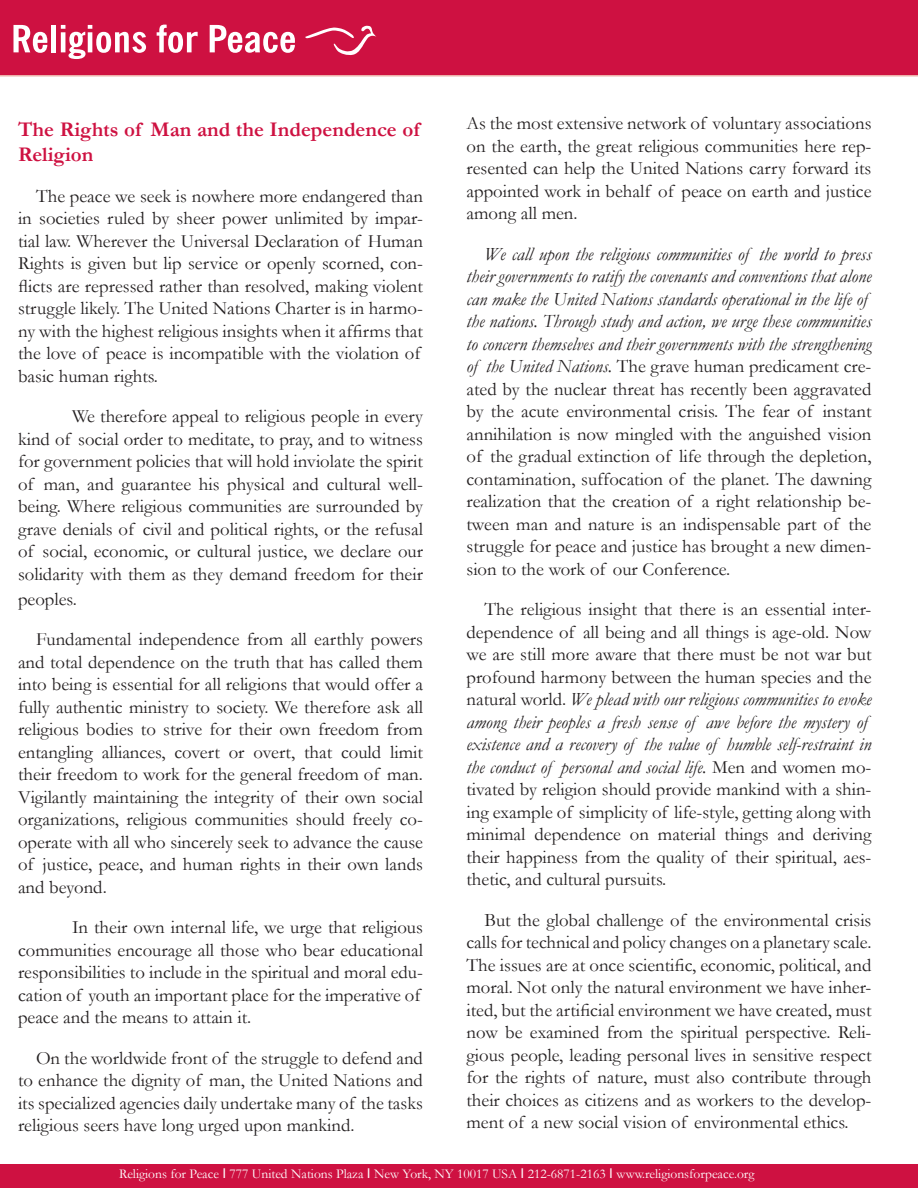
<style>
.page{position:relative;width:918px;height:1188px;background:#fff}
.page>*{position:absolute;margin:0;border:0;box-sizing:border-box;transform-origin:0 0}
.t1{font:700 21px/25.2px "Garamond";color:#ce1141}
.t2{font:18.75px/22.5px "Garamond";color:#231f20;text-align:justify}
.t3{font:13.5px "Garamond";color:#fff}
.s1{font-style:italic}
.s2{font-family:"Arial"}
</style>
<div class="page">
<div style="left:0;top:0;width:918px;height:76px;background:#ce1141"></div>
<svg style="left:305px;top:26px;width:72px;height:30px;background:#d53860"></svg>
<svg style="left:13px;top:25px;width:34px;height:28px"></svg>
<div style="left:51px;top:25px;width:5px;height:27px;background:#fff"></div>
<svg style="left:61px;top:25px;width:85px;height:34px"></svg>
<svg style="left:157px;top:25px;width:41px;height:28px"></svg>
<svg style="left:210px;top:25px;width:85px;height:28px"></svg>
<div style="left:0;top:1164px;width:918px;height:24px;background:#ce1141"></div>
<p class="t1" style="left:18px;top:117px;width:403px">The Rights of Man and the Independence of<br>Religion</p>
<p class="t2" style="left:18px;top:184px;width:407px;text-align:left;text-indent:18px">The peace we seek is nowhere more endangered than in societies ruled by sheer power unlimited by impar&shy;tial law. Wherever the Universal Declaration of Human Rights is given but lip service or openly scorned, con&shy;flicts are repressed rather than resolved, making violent struggle likely. The United Nations Charter is in harmo&shy;ny with the highest religious insights when it affirms that the love of peace is incompatible with the violation of basic human rights.</p>
<p class="t2" style="left:18px;top:405px;width:407px;text-indent:54px">We therefore appeal to religious people in every kind of social order to meditate, to pray, and to witness for government policies that will hold inviolate the spirit of man, and guarantee his physical and cultural well&shy;being. Where religious communities are surrounded by grave denials of civil and political rights, or the refusal of social, economic, or cultural justice, we declare our solidarity with them as they demand freedom for their</p>
<p class="t2" style="left:18px;top:587px;width:60px">peoples.</p>
<p class="t2" style="left:18px;top:628px;width:407px;text-indent:18px">Fundamental independence from all earthly powers and total dependence on the truth that has called them into being is essential for all religions that would offer a fully authentic ministry to society. We therefore ask all religious bodies to strive for their own freedom from entangling alliances, covert or overt, that could limit their freedom to work for the general freedom of man.<br>Vigilantly maintaining the integrity of their own social organizations, religious communities should freely co&shy;operate with all who sincerely seek to advance the cause of justice, peace, and human rights in their own lands and beyond.</p>
<p class="t2" style="left:18px;top:916px;width:407px;text-align:left;text-indent:54px">In their own internal life, we urge that religious communities encourage all those who bear educational responsibilities to include in the spiritual and moral edu&shy;cation of youth an important place for the imperative of peace and the means to attain it.</p>
<p class="t2" style="left:18px;top:1046px;width:406px;text-indent:18px">On the worldwide front of the struggle to defend and to enhance the dignity of man, the United Nations and its specialized agencies daily undertake many of the tasks religious seers have long urged upon mankind.</p>
<p class="t2" style="left:466px;top:112px;width:407px">As the most extensive network of voluntary associations on the earth, the great religious communities here rep&shy;resented can help the United Nations carry forward its appointed work in behalf of peace on earth and justice among all men.</p>
<p class="t2" style="left:466px;top:242px;width:407px;text-align:left;text-indent:18px"><span class="s1">We call upon the religious communities of the world to press their governments to ratify the covenants and conventions that alone can make the United Nations standards operational in the life of the nations. Through study and action, we urge these communities to concern themselves and their governments with the strengthening of the United Nations.</span> The grave human predicament cre&shy;ated by the nuclear threat has recently been aggravated by the acute environmental crisis. The fear of instant annihilation is now mingled with the anguished vision of the gradual extinction of life through the depletion, contamination, suffocation of the planet. The dawning realization that the creation of a right relationship be&shy;tween man and nature is an indispensable part of the struggle for peace and justice has brought a new dimen&shy;sion to the work of our Conference.</p>
<p class="t2" style="left:466px;top:598px;width:407px;text-align:left;text-indent:18px">The religious insight that there is an essential inter&shy;dependence of all being and all things is age-old. Now we are still more aware that there must be not war but profound harmony between the human species and the natural world. <span class="s1">We plead with our religious communities to evoke among their peoples a fresh sense of awe before the mystery of existence and a recovery of the value of humble self-restraint in the conduct of personal and social life.</span> Men and women mo&shy;tivated by religion should provide mankind with a shin&shy;ing example of simplicity of life-style, getting along with minimal dependence on material things and deriving their happiness from the quality of their spiritual, aes&shy;thetic, and cultural pursuits.</p>
<p class="t2" style="left:466px;top:908px;width:407px;text-indent:18px">But the global challenge of the environmental crisis calls for technical and policy changes on a planetary scale.<br>The issues are at once scientific, economic, political, and moral. Not only the natural environment we have inher&shy;ited, but the artificial environment we have created, must now be examined from the spiritual perspective. Reli&shy;gious people, leading personal lives in sensitive respect for the rights of nature, must also contribute through their choices as citizens and as workers to the develop&shy;ment of a new social vision of environmental ethics.</p>
<p class="t3" style="left:119px;top:1165px;width:637px">Religions for Peace <span class="s2">I</span> 777 United Nations Plaza <span class="s2">I</span> New York, NY 10017 USA <span class="s2">I</span> 212-6871-2163 <span class="s2">I</span> www.religionsforpeace.org</p>
</div>
